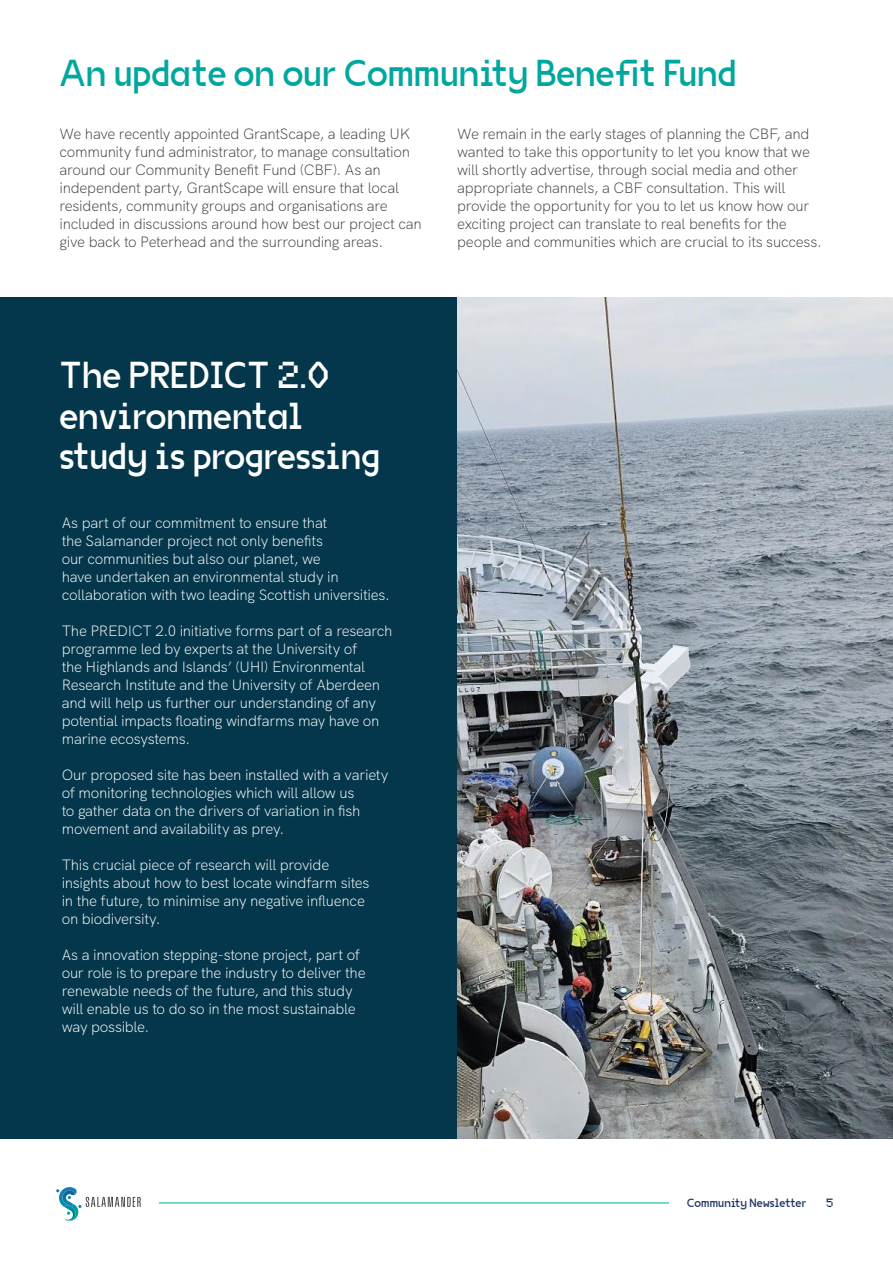
<style>
.page{position:relative;width:893px;height:1263px;background:#fff}
.page>*{position:absolute;margin:0;border:0;box-sizing:border-box;transform-origin:0 0}
.t1{font:37.5px/40.5px "VG5000";color:#fff}
.t2{font:37.5px "VG5000";color:#00a79e}
.t3{font:300 15px/18px "HK Grotesk";letter-spacing:-.02em;color:#fff}
.t4{font:300 15px/18px "HK Grotesk";letter-spacing:-.02em;color:#414042}
.t5{font:12px "VG5000";letter-spacing:.01em;color:#213563}
</style>
<div class="page">
<hr style="left:159px;top:1202px;width:510px;height:1px;background:#00a79e">
<svg style="left:56px;top:1187px;width:85px;height:34px"></svg>
<div style="left:0;top:297px;width:893px;height:842px;background:#04374b"></div>
<img style="left:457px;top:297px;width:436px;height:842px">
<h1 class="t2" style="left:60px;top:51px;width:678px">An update on our Community Benefit Fund</h1>
<p class="t4" style="left:60px;top:124px;width:364px">We have recently appointed GrantScape, a leading UK community fund administrator, to manage consultation around our Community Benefit Fund (CBF). As an independent party, GrantScape will ensure that local residents, community groups and organisations are included in discussions around how best our project can give back to Peterhead and the surrounding areas.</p>
<p class="t4" style="left:457px;top:124px;width:366px">We remain in the early stages of planning the CBF, and wanted to take this opportunity to let you know that we will shortly advertise, through social media and other appropriate channels, a CBF consultation. This will provide the opportunity for you to let us know how our exciting project can translate to real benefits for the people and communities which are crucial to its success.</p>
<h1 class="t1" style="left:60px;top:355px;width:322px">The PREDICT 2.0 environmental study is progressing</h1>
<p class="t3" style="left:62px;top:512px;width:330px">As part of our commitment to ensure that<br>the Salamander project not only benefits<br>our communities but also our planet, we<br>have undertaken an environmental study in collaboration with two leading Scottish universities.</p>
<p class="t3" style="left:62px;top:620px;width:332px">The PREDICT 2.0 initiative forms part of a research programme led by experts at the University of<br>the Highlands and Islands’ (UHI) Environmental Research Institute and the University of Aberdeen and will help us further our understanding of any potential impacts floating windfarms may have on marine ecosystems.</p>
<p class="t3" style="left:62px;top:764px;width:328px">Our proposed site has been installed with a variety of monitoring technologies which will allow us<br>to gather data on the drivers of variation in fish movement and availability as prey.</p>
<p class="t3" style="left:62px;top:854px;width:309px">This crucial piece of research will provide insights about how to best locate windfarm sites in the future, to minimise any negative influence on biodiversity.</p>
<p class="t3" style="left:62px;top:944px;width:305px">As a innovation stepping-stone project, part of our role is to prepare the industry to deliver the renewable needs of the future, and this study will enable us to do so in the most sustainable way possible.</p>
<p class="t5" style="left:687px;top:1196px;width:121px">Community Newsletter</p>
<p class="t5" style="left:826px;top:1196px;width:9px">5</p>
</div>
